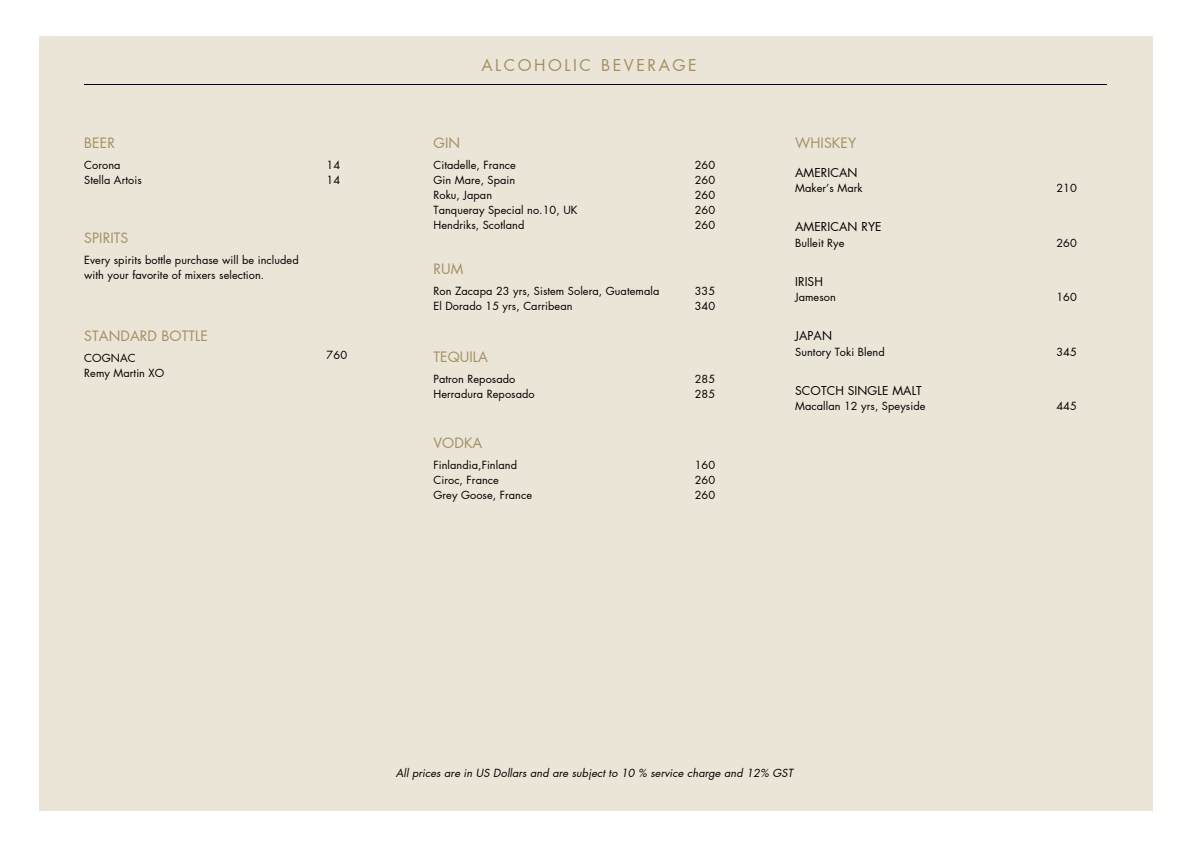
<style>
.page{position:relative;width:1191px;height:843px;background:#fff}
.page>*{position:absolute;margin:0;border:0;box-sizing:border-box;transform-origin:0 0}
.t1{font:16px "Futura LT Pro";letter-spacing:.16em;color:#a29061}
.t2{font:14px "Futura LT Pro";letter-spacing:.005em;color:#a29061}
.t3{font:12px "Futura LT Pro";letter-spacing:.005em;color:#000}
.t4{font:11px/15px "Futura LT Pro";letter-spacing:.005em;color:#000}
.t5{font:italic 11px "Futura LT Pro";letter-spacing:.005em;color:#000}
</style>
<div class="page">
<div style="left:40px;top:37px;width:1112px;height:773px;background:#ebe5d7"></div>
<hr style="left:84px;top:84px;width:1021px;height:1px;background:#000">
<h1 class="t1" style="left:481px;top:58px;width:217px">ALCOHOLIC BEVERAGE</h1>
<p class="t2" style="left:84px;top:136px;width:32px">BEER</p>
<h2 class="t2" style="left:433px;top:136px;width:28px">GIN</h2>
<p class="t2" style="left:795px;top:136px;width:63px">WHISKEY</p>
<p class="t4" style="left:84px;top:158px;width:38px">Corona</p>
<p class="t4" style="left:84px;top:173px;width:59px">Stella Artois</p>
<p class="t2" style="left:84px;top:231px;width:46px">SPIRITS</p>
<p class="t4" style="left:326px;top:158px;width:15px">14</p>
<p class="t4" style="left:326px;top:173px;width:15px">14</p>
<p class="t4" style="left:433px;top:158px;width:84px">Citadelle, France</p>
<h2 class="t4" style="left:433px;top:173px;width:83px">Gin Mare, Spain</h2>
<p class="t4" style="left:433px;top:188px;width:60px">Roku, Japan</p>
<p class="t4" style="left:433px;top:203px;width:146px">Tanqueray Special no.10, UK</p>
<p class="t4" style="left:433px;top:218px;width:92px">Hendriks, Scotland</p>
<p class="t4" style="left:694px;top:158px;width:22px">260</p>
<h2 class="t4" style="left:694px;top:173px;width:22px">260</h2>
<p class="t4" style="left:694px;top:188px;width:22px">260</p>
<p class="t4" style="left:694px;top:203px;width:22px">260</p>
<p class="t4" style="left:694px;top:218px;width:22px">260</p>
<p class="t3" style="left:795px;top:167px;width:64px">AMERICAN</p>
<h2 class="t4" style="left:795px;top:181px;width:69px">Maker’s Mark</h2>
<p class="t3" style="left:795px;top:221px;width:88px">AMERICAN RYE</p>
<p class="t4" style="left:795px;top:235px;width:51px">Bulleit Rye</p>
<p class="t4" style="left:1056px;top:181px;width:22px">210</p>
<p class="t4" style="left:1056px;top:235px;width:22px">260</p>
<p class="t4" style="left:84px;top:253px;width:216px">Every spirits bottle purchase will be included with your favorite of mixers selection.</p>
<p class="t2" style="left:84px;top:329px;width:125px">STANDARD BOTTLE</p>
<p class="t4" style="left:84px;top:350px;width:53px">COGNAC</p>
<p class="t4" style="left:84px;top:365px;width:82px">Remy Martin XO</p>
<p class="t4" style="left:326px;top:348px;width:22px">760</p>
<h2 class="t2" style="left:433px;top:262px;width:31px">RUM</h2>
<p class="t4" style="left:433px;top:284px;width:227px">Ron Zacapa 23 yrs, Sistem Solera, Guatemala</p>
<h2 class="t4" style="left:433px;top:299px;width:141px">El Dorado 15 yrs, Carribean</h2>
<p class="t2" style="left:433px;top:351px;width:56px">TEQUILA</p>
<p class="t4" style="left:433px;top:372px;width:83px">Patron Reposado</p>
<p class="t4" style="left:433px;top:387px;width:103px">Herradura Reposado</p>
<p class="t2" style="left:433px;top:436px;width:50px">VODKA</p>
<p class="t4" style="left:433px;top:458px;width:85px">Finlandia,Finland</p>
<p class="t4" style="left:433px;top:473px;width:67px">Ciroc, France</p>
<p class="t4" style="left:433px;top:488px;width:100px">Grey Goose, France</p>
<p class="t4" style="left:694px;top:284px;width:22px">335</p>
<h2 class="t4" style="left:694px;top:299px;width:22px">340</h2>
<h3 class="t4" style="left:694px;top:372px;width:22px">285</h3>
<p class="t4" style="left:694px;top:387px;width:22px">285</p>
<h3 class="t4" style="left:694px;top:458px;width:22px">160</h3>
<p class="t4" style="left:694px;top:473px;width:22px">260</p>
<h3 class="t4" style="left:694px;top:488px;width:22px">260</h3>
<p class="t3" style="left:795px;top:276px;width:29px">IRISH</p>
<h3 class="t4" style="left:795px;top:290px;width:42px">Jameson</h3>
<p class="t4" style="left:1056px;top:290px;width:22px">160</p>
<p class="t3" style="left:795px;top:330px;width:38px">JAPAN</p>
<p class="t4" style="left:795px;top:344px;width:91px">Suntory Toki Blend</p>
<p class="t4" style="left:1056px;top:344px;width:22px">345</p>
<p class="t3" style="left:795px;top:384px;width:128px">SCOTCH SINGLE MALT</p>
<p class="t4" style="left:795px;top:399px;width:132px">Macallan 12 yrs, Speyside</p>
<p class="t4" style="left:1056px;top:399px;width:22px">445</p>
<h3 class="t5" style="left:395px;top:767px;width:398px">All prices are in US Dollars and are subject to 10 % service charge and 12% GST</h3>
</div>
